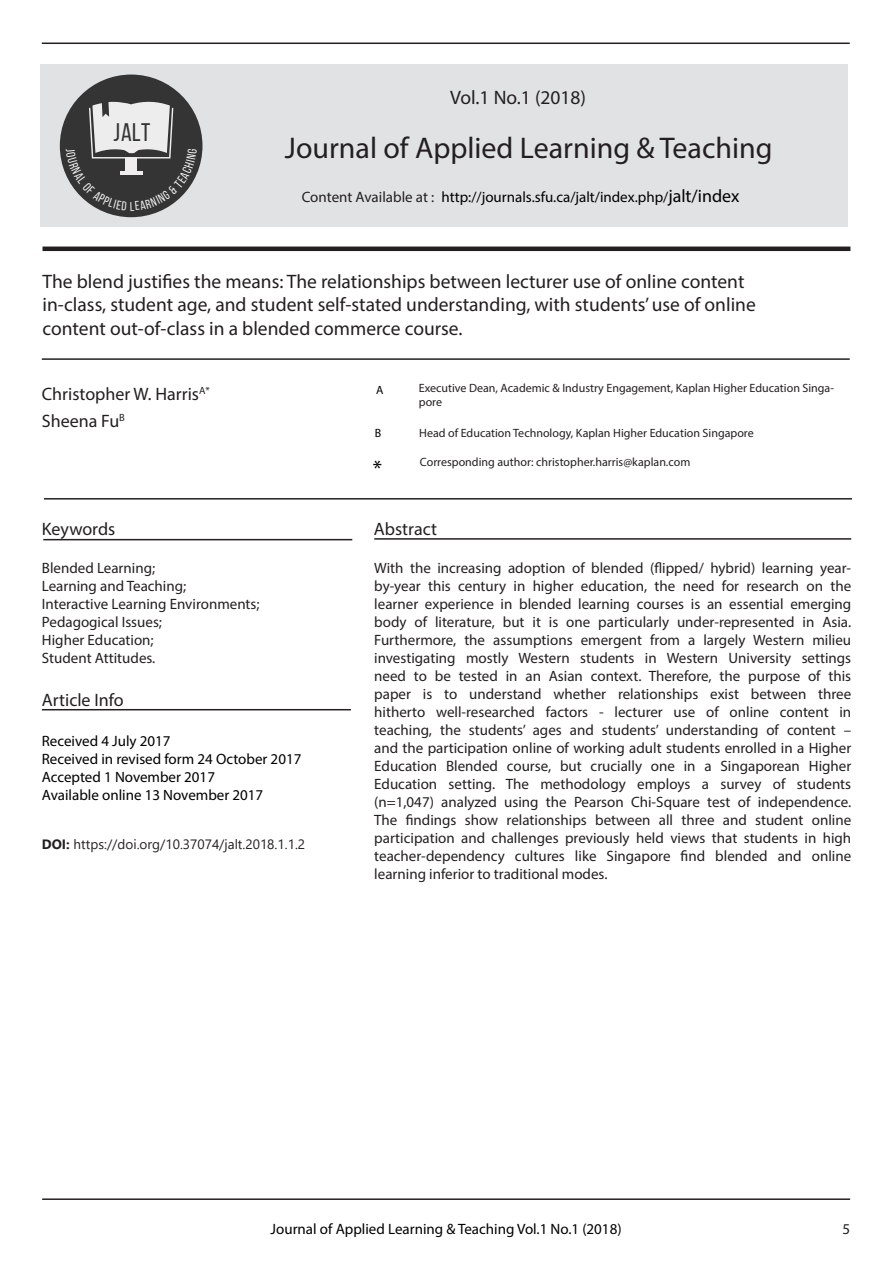
<style>
.page{position:relative;width:893px;height:1263px;background:#fff}
.page>*{position:absolute;margin:0;border:0;box-sizing:border-box;transform-origin:0 0}
.t1{font:30px "Myriad Pro";color:#231f20}
.t2{font:25.5px "Bebas Neue";color:#343434}
.t3{font:22.5px "Myriad Pro";color:#000}
.t4{font:19.5px/23.4px "Myriad Pro";color:#231f20}
.t5{font:18px "Myriad Pro";color:#231f20}
.t6{font:15px/18px "Myriad Pro";color:#231f20;text-align:justify}
.t7{font:15px "Myriad Pro";color:#000}
.t8{font:13.5px "Segoe UI";color:#231f20}
.t9{font:12px/14.4px "Myriad Pro";color:#231f20}
.t10{font:12px "Myriad Pro";color:#000}
.s1{font-size:18px}
.s2{font-weight:700}
</style>
<div class="page">
<hr style="left:42px;top:1198px;width:808px;height:2px;background:#231f20">
<hr style="left:42px;top:358px;width:808px;height:2px;background:#231f20">
<hr style="left:43px;top:247px;width:807px;height:4px;background:#231f20">
<hr style="left:44px;top:498px;width:808px;height:1px;background:#231f20">
<hr style="left:43px;top:539px;width:309px;height:1px;background:#231f20">
<hr style="left:374px;top:538px;width:477px;height:2px;background:#231f20">
<hr style="left:42px;top:709px;width:309px;height:1px;background:#231f20">
<div style="left:40px;top:64px;width:808px;height:163px;background:#e1e2e4"></div>
<hr style="left:42px;top:43px;width:808px;height:1px;background:#231f20">
<div style="left:60px;top:75px;width:142px;height:142px;background:#343434;border-radius:50%"></div>
<svg style="left:66px;top:101px;width:131px;height:110px"></svg>
<p class="t2" style="left:114px;top:118px;width:38px">JALT</p>
<p class="t4" style="left:450px;top:85px;width:137px">Vol.1 No.1 (2018)</p>
<p class="t1" style="left:285px;top:130px;width:489px">Journal of Applied Learning &amp; Teaching</p>
<p class="t6" style="left:302px;top:187px;width:134px">Content Available at :</p>
<p class="t7" style="left:442px;top:187px;width:299px">http://journals.sfu.ca/jalt/index.php/<span class="s1">jalt/index</span></p>
<p class="t4" style="left:43px;top:269px;width:715px">The blend justifies the means: The relationships between lecturer use of online content in-class, student age, and student self-stated understanding, with students’ use of online content out-of-class in a blended commerce course.</p>
<p class="t5" style="left:42px;top:383px;width:169px">Christopher W. Harris<sup>A*</sup></p>
<p class="t5" style="left:42px;top:410px;width:85px">Sheena Fu<sup>B</sup></p>
<p class="t10" style="left:376px;top:383px;width:9px">A</p>
<p class="t9" style="left:419px;top:380px;width:417px">Executive Dean, Academic &amp; Industry Engagement, Kaplan Higher Education Singa&shy;pore</p>
<p class="t10" style="left:375px;top:426px;width:8px">B</p>
<p class="t9" style="left:419px;top:426px;width:336px">Head of Education Technology, Kaplan Higher Education Singapore</p>
<p class="t3" style="left:373px;top:455px;width:11px">*</p>
<p class="t9" style="left:420px;top:455px;width:272px">Corresponding author: christopher.harris@kaplan.com</p>
<p class="t5" style="left:42px;top:518px;width:75px">Keywords</p>
<p class="t5" style="left:374px;top:518px;width:65px">Abstract</p>
<p class="t6" style="left:42px;top:559px;width:115px">Blended Learning;</p>
<p class="t6" style="left:42px;top:577px;width:146px">Learning and Teaching;</p>
<p class="t6" style="left:42px;top:595px;width:219px">Interactive Learning Environments;</p>
<p class="t6" style="left:42px;top:613px;width:122px">Pedagogical Issues;</p>
<p class="t6" style="left:42px;top:631px;width:113px">Higher Education;</p>
<p class="t6" style="left:42px;top:649px;width:115px">Student Attitudes.</p>
<p class="t6" style="left:374px;top:559px;width:478px">With the increasing adoption of blended (flipped/ hybrid) learning year&shy;by-year this century in higher education, the need for research on the learner experience in blended learning courses is an essential emerging body of literature, but it is one particularly under-represented in Asia.<br>Furthermore, the assumptions emergent from a largely Western milieu investigating mostly Western students in Western University settings need to be tested in an Asian context. Therefore, the purpose of this paper is to understand whether relationships exist between three hitherto well-researched factors - lecturer use of online content in teaching, the students’ ages and students’ understanding of content – and the participation online of working adult students enrolled in a Higher Education Blended course, but crucially one in a Singaporean Higher Education setting. The methodology employs a survey of students (n=1,047) analyzed using the Pearson Chi-Square test of independence.<br>The findings show relationships between all three and student online participation and challenges previously held views that students in high teacher-dependency cultures like Singapore find blended and online learning inferior to traditional modes.</p>
<p class="t5" style="left:42px;top:689px;width:83px">Article Info</p>
<p class="t7" style="left:42px;top:732px;width:130px">Received 4 July 2017</p>
<p class="t7" style="left:42px;top:750px;width:261px">Received in revised form 24 October 2017</p>
<p class="t7" style="left:42px;top:768px;width:175px">Accepted 1 November 2017</p>
<p class="t7" style="left:42px;top:786px;width:223px">Available online 13 November 2017</p>
<p class="t8" style="left:42px;top:831px;width:265px"><span class="s2">DOI:</span> https://doi.org/10.37074/jalt.2018.1.1.2</p>
<p class="t7" style="left:271px;top:1220px;width:352px">Journal of Applied Learning &amp; Teaching Vol.1 No.1 (2018)</p>
<p class="t6" style="left:842px;top:1220px;width:9px">5</p>
</div>
